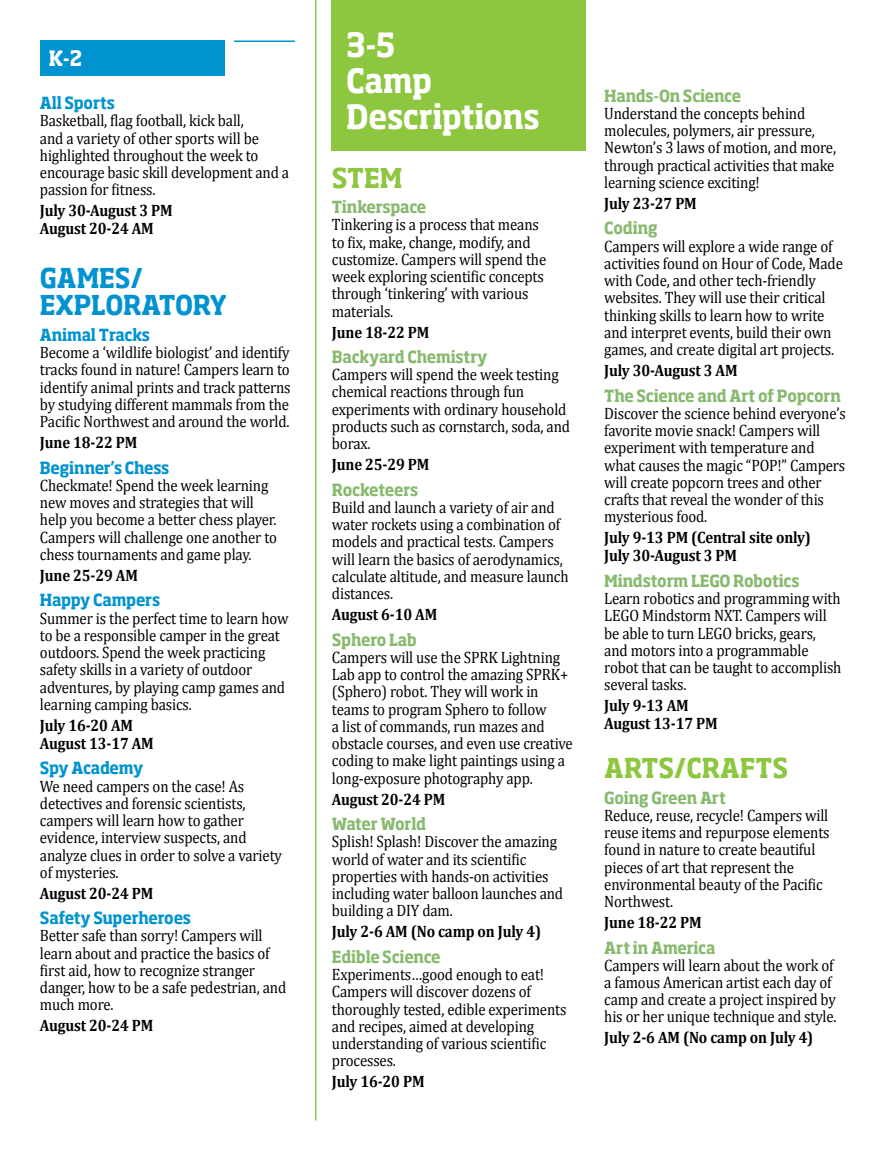
<style>
.page{position:relative;width:891px;height:1161px;background:#fff}
.page>*{position:absolute;margin:0;border:0;box-sizing:border-box;transform-origin:0 0}
.t1{font:700 33px/36px "Soho Std";letter-spacing:-.015em;color:#fff;scale:.9 1}
.t2{font:700 27px/27px "Soho Std";letter-spacing:-.005em;color:#0093d0;scale:.9 1}
.t3{font:700 27px "Soho Std";color:#8dc63f;scale:.9 1}
.t4{font:700 21px "Soho Std";color:#fff;scale:.9 1}
.t5{font:16.5px/17.2px "Cambria";letter-spacing:-.01em;color:#000;scale:.9 1}
.t6{font:700 16.5px/18px "Cambria";letter-spacing:-.01em;color:#000;scale:.9 1}
.t7{font:700 16.5px "Soho Std";letter-spacing:-.015em;color:#87ba6e;scale:.9 1}
.t8{font:700 16.5px "Soho Std";letter-spacing:-.015em;color:#0093d0;scale:.9 1}
</style>
<div class="page">
<div style="left:331px;top:0;width:255px;height:151px;background:#8dc63f"></div>
<hr style="left:315px;top:0;width:1px;height:1120px;background:#8dc63f">
<div style="left:40px;top:40px;width:184px;height:36px;background:#0093d0"></div>
<hr style="left:234px;top:40px;width:61px;height:2px;background:#0093d0">
<p class="t4" style="left:49px;top:45px;width:38px">K-2</p>
<p class="t8" style="left:40px;top:92px;width:85px">All Sports</p>
<p class="t5" style="left:40px;top:112px;width:278px">Basketball, flag football, kick ball,<br>and a variety of other sports will be highlighted throughout the week to encourage basic skill development and a passion for fitness.</p>
<p class="t6" style="left:40px;top:201px;width:149px">July 30-August 3 PM<br>August 20-24 AM</p>
<h2 class="t2" style="left:40px;top:264px;width:209px">GAMES/<br>EXPLORATORY</h2>
<p class="t8" style="left:40px;top:324px;width:124px">Animal Tracks</p>
<p class="t5" style="left:40px;top:344px;width:280px;text-align:justify">Become a ‘wildlife biologist’ and identify tracks found in nature! Campers learn to identify animal prints and track patterns by studying different mammals from the Pacific Northwest and around the world.</p>
<p class="t6" style="left:40px;top:433px;width:110px">June 18-22 PM</p>
<p class="t8" style="left:40px;top:457px;width:145px">Beginner’s Chess</p>
<p class="t5" style="left:40px;top:477px;width:265px">Checkmate! Spend the week learning new moves and strategies that will help you become a better chess player.<br>Campers will challenge one another to chess tournaments and game play.</p>
<p class="t6" style="left:40px;top:566px;width:110px">June 25-29 AM</p>
<p class="t8" style="left:40px;top:590px;width:135px">Happy Campers</p>
<p class="t5" style="left:40px;top:609px;width:278px">Summer is the perfect time to learn how to be a responsible camper in the great outdoors. Spend the week practicing safety skills in a variety of outdoor adventures, by playing camp games and learning camping basics.</p>
<p class="t6" style="left:40px;top:716px;width:128px">July 16-20 AM<br>August 13-17 AM</p>
<p class="t8" style="left:40px;top:758px;width:116px">Spy Academy</p>
<p class="t5" style="left:40px;top:777px;width:270px">We need campers on the case! As detectives and forensic scientists, campers will learn how to gather evidence, interview suspects, and analyze clues in order to solve a variety of mysteries.</p>
<p class="t6" style="left:40px;top:884px;width:127px">August 20-24 PM</p>
<p class="t8" style="left:40px;top:907px;width:169px">Safety Superheroes</p>
<p class="t5" style="left:40px;top:927px;width:275px">Better safe than sorry! Campers will learn about and practice the basics of first aid, how to recognize stranger danger, how to be a safe pedestrian, and much more.</p>
<p class="t6" style="left:40px;top:1016px;width:127px">August 20-24 PM</p>
<h1 class="t1" style="left:346px;top:26px;width:217px">3-5<br>Camp<br>Descriptions</h1>
<h2 class="t3" style="left:332px;top:160px;width:80px">STEM</h2>
<p class="t7" style="left:332px;top:196px;width:106px">Tinkerspace</p>
<p class="t5" style="left:332px;top:216px;width:240px">Tinkering is a process that means to fix, make, change, modify, and customize. Campers will spend the week exploring scientific concepts through ‘tinkering’ with various materials.</p>
<p class="t6" style="left:332px;top:322px;width:110px">June 18-22 PM</p>
<p class="t7" style="left:332px;top:346px;width:174px">Backyard Chemistry</p>
<p class="t5" style="left:332px;top:366px;width:266px">Campers will spend the week testing chemical reactions through fun experiments with ordinary household products such as cornstarch, soda, and borax.</p>
<p class="t6" style="left:332px;top:455px;width:110px">June 25-29 PM</p>
<p class="t7" style="left:332px;top:479px;width:97px">Rocketeers</p>
<p class="t5" style="left:332px;top:499px;width:264px">Build and launch a variety of air and water rockets using a combination of models and practical tests. Campers will learn the basics of aerodynamics, calculate altitude, and measure launch distances.</p>
<p class="t6" style="left:332px;top:605px;width:118px">August 6-10 AM</p>
<p class="t7" style="left:332px;top:629px;width:96px">Sphero Lab</p>
<p class="t5" style="left:332px;top:649px;width:269px">Campers will use the SPRK Lightning Lab app to control the amazing SPRK+ (Sphero) robot. They will work in teams to program Sphero to follow<br>a list of commands, run mazes and obstacle courses, and even use creative coding to make light paintings using a long-exposure photography app.</p>
<p class="t6" style="left:332px;top:789px;width:127px">August 20-24 PM</p>
<p class="t7" style="left:332px;top:813px;width:106px">Water World</p>
<p class="t5" style="left:332px;top:833px;width:258px">Splish! Splash! Discover the amazing world of water and its scientific properties with hands-on activities including water balloon launches and building a DIY dam.</p>
<p class="t6" style="left:332px;top:922px;width:234px">July 2-6 AM (No camp on July 4)</p>
<p class="t7" style="left:332px;top:946px;width:122px">Edible Science</p>
<p class="t5" style="left:332px;top:966px;width:262px">Experiments…good enough to eat!<br>Campers will discover dozens of thoroughly tested, edible experiments and recipes, aimed at developing understanding of various scientific processes.</p>
<p class="t6" style="left:332px;top:1072px;width:104px">July 16-20 PM</p>
<p class="t7" style="left:604px;top:85px;width:154px">Hands-On Science</p>
<p class="t5" style="left:604px;top:105px;width:259px">Understand the concepts behind molecules, polymers, air pressure, Newton’s 3 laws of motion, and more, through practical activities that make learning science exciting!</p>
<p class="t6" style="left:604px;top:194px;width:104px">July 23-27 PM</p>
<p class="t7" style="left:604px;top:218px;width:61px">Coding</p>
<p class="t5" style="left:604px;top:237px;width:267px">Campers will explore a wide range of activities found on Hour of Code, Made with Code, and other tech-friendly websites. They will use their critical thinking skills to learn how to write and interpret events, build their own games, and create digital art projects.</p>
<p class="t6" style="left:604px;top:361px;width:150px">July 30-August 3 AM</p>
<p class="t7" style="left:604px;top:385px;width:264px">The Science and Art of Popcorn</p>
<p class="t5" style="left:604px;top:405px;width:270px">Discover the science behind everyone’s favorite movie snack! Campers will experiment with temperature and what causes the magic “POP!” Campers will create popcorn trees and other crafts that reveal the wonder of this mysterious food.</p>
<p class="t6" style="left:604px;top:528px;width:231px">July 9-13 PM (Central site only)<br>July 30-August 3 PM</p>
<p class="t7" style="left:604px;top:570px;width:219px">Mindstorm LEGO Robotics</p>
<p class="t5" style="left:604px;top:590px;width:265px">Learn robotics and programming with<br>LEGO Mindstorm NXT. Campers will be able to turn LEGO bricks, gears, and motors into a programmable robot that can be taught to accomplish several tasks.</p>
<p class="t6" style="left:604px;top:696px;width:127px">July 9-13 AM<br>August 13-17 PM</p>
<h2 class="t3" style="left:604px;top:751px;width:206px">ARTS/CRAFTS</h2>
<p class="t7" style="left:604px;top:787px;width:137px">Going Green Art</p>
<p class="t5" style="left:604px;top:806px;width:252px">Reduce, reuse, recycle! Campers will reuse items and repurpose elements found in nature to create beautiful pieces of art that represent the environmental beauty of the Pacific<br>Northwest.</p>
<p class="t6" style="left:604px;top:913px;width:110px">June 18-22 PM</p>
<p class="t7" style="left:604px;top:937px;width:125px">Art in America</p>
<p class="t5" style="left:604px;top:956px;width:260px">Campers will learn about the work of a famous American artist each day of camp and create a project inspired by his or her unique technique and style.</p>
<p class="t6" style="left:604px;top:1028px;width:234px">July 2-6 AM (No camp on July 4)</p>
</div>
